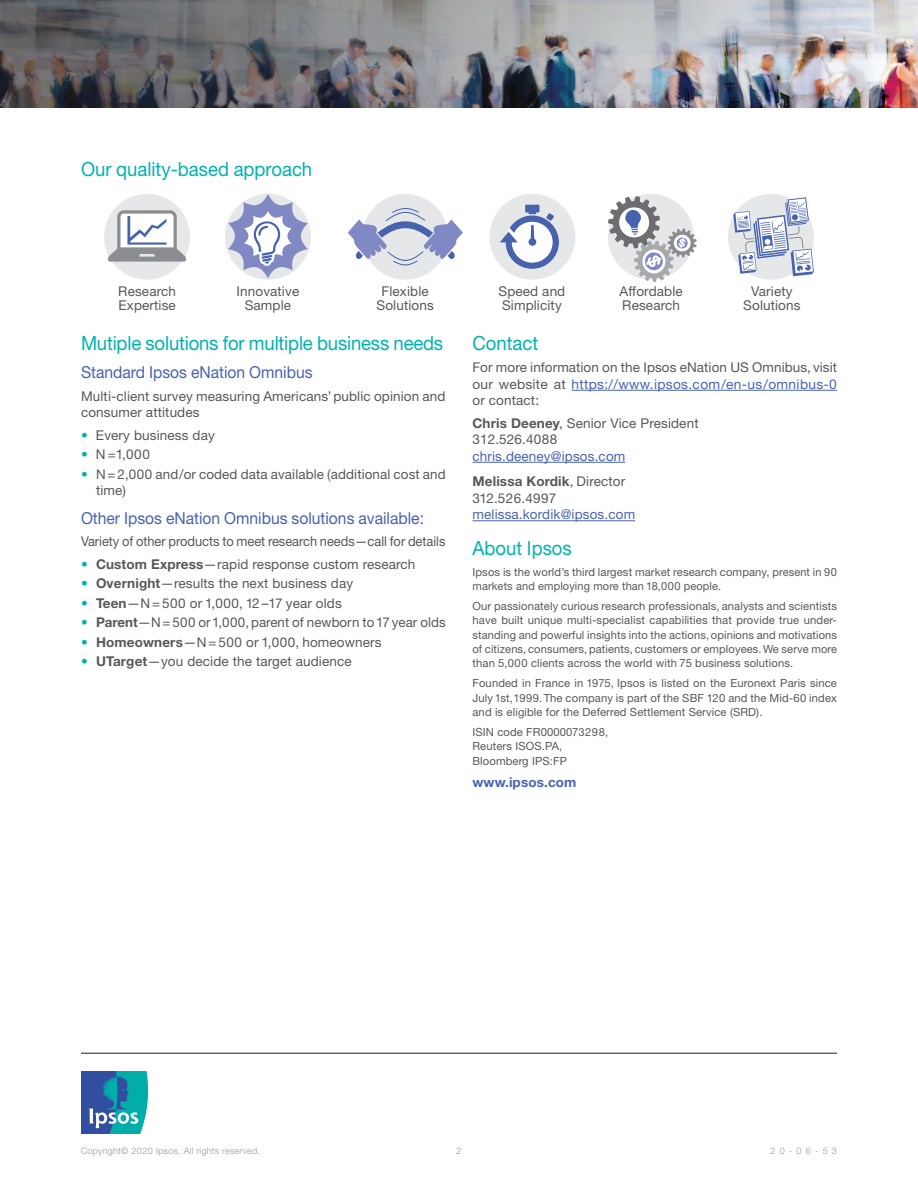
<style>
.page{position:relative;width:918px;height:1188px;background:#fff}
.page>*{position:absolute;margin:0;border:0;box-sizing:border-box;transform-origin:0 0}
.Sub_1__13pt{font:19.5px "Helvetica Neue LT Std";letter-spacing:-.01em;color:#00b1b0;scale:.95 1}
.Sub_2__11pt__blue{font:16.5px "Helvetica Neue LT Std";color:#4863ae;scale:.95 1}
.text_justified_4_bef{font:13.5px/13.5px "Helvetica Neue LT Std";letter-spacing:.01em;color:#57585a}
.text_justified_2_bef{font:13.5px/16.5px "Helvetica Neue LT Std";letter-spacing:.01em;color:#57585a}
.text_fl{font:13.5px/16.5px "Helvetica Neue LT Std";letter-spacing:.01em;color:#57585a}
.text_fl-2{font:13.5px/16.5px "Helvetica Neue LT Std";letter-spacing:.01em;color:#4863ae}
.text_justified_4_bef-2{font:13.5px "Helvetica Neue LT Std";letter-spacing:.01em;color:#57585a;scale:.95 1}
.text_justified_4_bef-3{font:700 13.5px "Helvetica Neue LT Std";letter-spacing:.01em;color:#4863ae}
.about_ipsos{font:11.25px/14.2px "Helvetica Neue LT Std";letter-spacing:.01em;color:#57585a;text-align:justify}
.about_ipsos_flush_le{font:11.25px/14.2px "Helvetica Neue LT Std";letter-spacing:.01em;color:#57585a}
.t1{font:300 9px "Helvetica Neue LT Std";letter-spacing:.03em;color:#939598}
.s1{color:#00b1b0}
.s2{font-weight:700}
.s3{color:#4863ae}
.s4{font-weight:700;color:#57585a}
.s5{color:#57585a}
</style>
<div class="page">
<hr style="left:572px;top:390px;width:265px;height:1px;background:#4863ae">
<hr style="left:472px;top:462px;width:153px;height:1px;background:#4863ae">
<hr style="left:472px;top:520px;width:163px;height:1px;background:#4863ae">
<svg style="left:81px;top:1071px;width:67px;height:63px;background:#3188ad"></svg>
<hr style="left:81px;top:1053px;width:756px;height:1px;background:#231f20">
<div style="left:104px;top:194px;width:86px;height:86px;background:#e6e7e9;border-radius:50%"></div>
<div style="left:225px;top:194px;width:86px;height:86px;background:#e6e7e9;border-radius:50%"></div>
<div style="left:362px;top:194px;width:86px;height:86px;background:#e6e7e9;border-radius:50%"></div>
<div style="left:490px;top:194px;width:85px;height:86px;background:#e6e7e9;border-radius:50%"></div>
<div style="left:728px;top:194px;width:86px;height:86px;background:#e6e7e9;border-radius:50%"></div>
<svg style="left:348px;top:207px;width:115px;height:59px"></svg>
<svg style="left:500px;top:205px;width:59px;height:64px"></svg>
<svg style="left:733px;top:197px;width:81px;height:79px"></svg>
<svg style="left:608px;top:196px;width:89px;height:86px"></svg>
<svg style="left:228px;top:194px;width:80px;height:84px"></svg>
<svg style="left:108px;top:210px;width:78px;height:52px"></svg>
<img style="left:0;top:0;width:918px;height:108px">
<p class="Sub_1__13pt" style="left:81px;top:157px;width:245px">Our quality-based approach</p>
<p class="text_justified_4_bef" style="left:118px;top:284px;width:59px">Research<br>Expertise</p>
<p class="text_justified_4_bef" style="left:237px;top:284px;width:64px;text-align:center">Innovative<br>Sample</p>
<p class="text_justified_4_bef" style="left:376px;top:284px;width:59px;text-align:center">Flexible<br>Solutions</p>
<p class="text_justified_4_bef" style="left:498px;top:284px;width:68px">Speed and<br>Simplicity</p>
<p class="text_justified_4_bef" style="left:620px;top:284px;width:65px">Affordable<br>Research</p>
<p class="text_justified_4_bef" style="left:743px;top:284px;width:59px;text-align:center">Variety<br>Solutions</p>
<p class="Sub_1__13pt" style="left:81px;top:331px;width:383px">Mutiple solutions for multiple business needs</p>
<p class="Sub_2__11pt__blue" style="left:81px;top:363px;width:245px">Standard Ipsos eNation Omnibus</p>
<p class="text_justified_4_bef" style="left:81px;top:388px;width:366px;line-height:16.5px">Multi-client survey measuring Americans’ public opinion and consumer attitudes</p>
<p class="text_justified_4_bef" style="left:81px;top:428px;width:135px"><span class="s1">•</span> Every business day</p>
<p class="text_justified_2_bef" style="left:81px;top:446px;width:70px"><span class="s1">•</span> N=1,000</p>
<p class="text_justified_2_bef" style="left:96px;top:466px;width:351px;text-indent:-15px"><span class="s1">•</span> N=2,000 and/or coded data available (additional cost and time)</p>
<p class="Sub_2__11pt__blue" style="left:81px;top:508px;width:363px">Other Ipsos eNation Omnibus solutions available:</p>
<p class="text_justified_4_bef-2" style="left:81px;top:534px;width:385px">Variety of other products to meet research needs—call for details</p>
<p class="text_justified_4_bef" style="left:81px;top:557px;width:336px"><span class="s1">•</span> <span class="s2">Custom Express</span>—rapid response custom research</p>
<p class="text_justified_2_bef" style="left:81px;top:575px;width:274px"><span class="s1">•</span> <span class="s2">Overnight</span>—results the next business day</p>
<p class="text_justified_2_bef" style="left:81px;top:595px;width:262px"><span class="s1">•</span> <span class="s2">Teen</span>—N =500 or 1,000, 12 –17 year olds</p>
<p class="text_justified_2_bef" style="left:81px;top:614px;width:366px"><span class="s1">•</span> <span class="s2">Parent</span>—N=500 or 1,000, parent of newborn to 17 year olds</p>
<p class="text_justified_2_bef" style="left:81px;top:634px;width:302px"><span class="s1">•</span> <span class="s2">Homeowners</span>—N =500 or 1,000, homeowners</p>
<p class="text_justified_2_bef" style="left:81px;top:653px;width:272px"><span class="s1">•</span> <span class="s2">UTarget</span>—you decide the target audience</p>
<p class="Sub_1__13pt" style="left:472px;top:331px;width:71px">Contact</p>
<p class="text_justified_4_bef" style="left:472px;top:359px;width:366px;line-height:16.5px;text-align:justify">For more information on the Ipsos eNation US Omnibus, visit our website at <span class="s3">https://www.ipsos.com/en-us/omnibus-0 </span>or contact:</p>
<p class="text_fl" style="left:472px;top:415px;width:228px"><span class="s2">Chris Deeney</span>, Senior Vice President<br>312.526.4088 <span class="s3">chris.deeney@ipsos.com</span></p>
<p class="text_fl-2" style="left:472px;top:473px;width:164px"><span class="s4">Melissa Kordik</span><span class="s5">, Director<br>312.526.4997 </span>melissa.kordik@ipsos.com</p>
<p class="Sub_1__13pt" style="left:472px;top:537px;width:106px">About Ipsos</p>
<p class="about_ipsos" style="left:472px;top:564px;width:366px">Ipsos is the world’s third largest market research company, present in 90 markets and employing more than 18,000 people.</p>
<p class="about_ipsos" style="left:472px;top:599px;width:366px">Our passionately curious research professionals, analysts and scientists have built unique multi-specialist capabilities that provide true under&shy;standing and powerful insights into the actions, opinions and motivations of citizens, consumers, patients, customers or employees. We serve more than 5,000 clients across the world with 75 business solutions.</p>
<p class="about_ipsos" style="left:472px;top:676px;width:366px">Founded in France in 1975, Ipsos is listed on the Euronext Paris since July 1st, 1999. The company is part of the SBF 120 and the Mid-60 index and is eligible for the Deferred Settlement Service (SRD).</p>
<p class="about_ipsos_flush_le" style="left:472px;top:725px;width:137px">ISIN code FR0000073298,<br>Reuters ISOS.PA,<br>Bloomberg IPS:FP</p>
<p class="text_justified_4_bef-3" style="left:472px;top:774px;width:106px">www.ipsos.com</p>
<p class="t1" style="left:81px;top:1145px;width:180px">Copyright© 2020 Ipsos. All rights reserved.</p>
<p class="t1" style="left:770px;top:1145px;width:68px">20-06-53</p>
<p class="t1" style="left:456px;top:1145px;width:7px">2</p>
</div>
